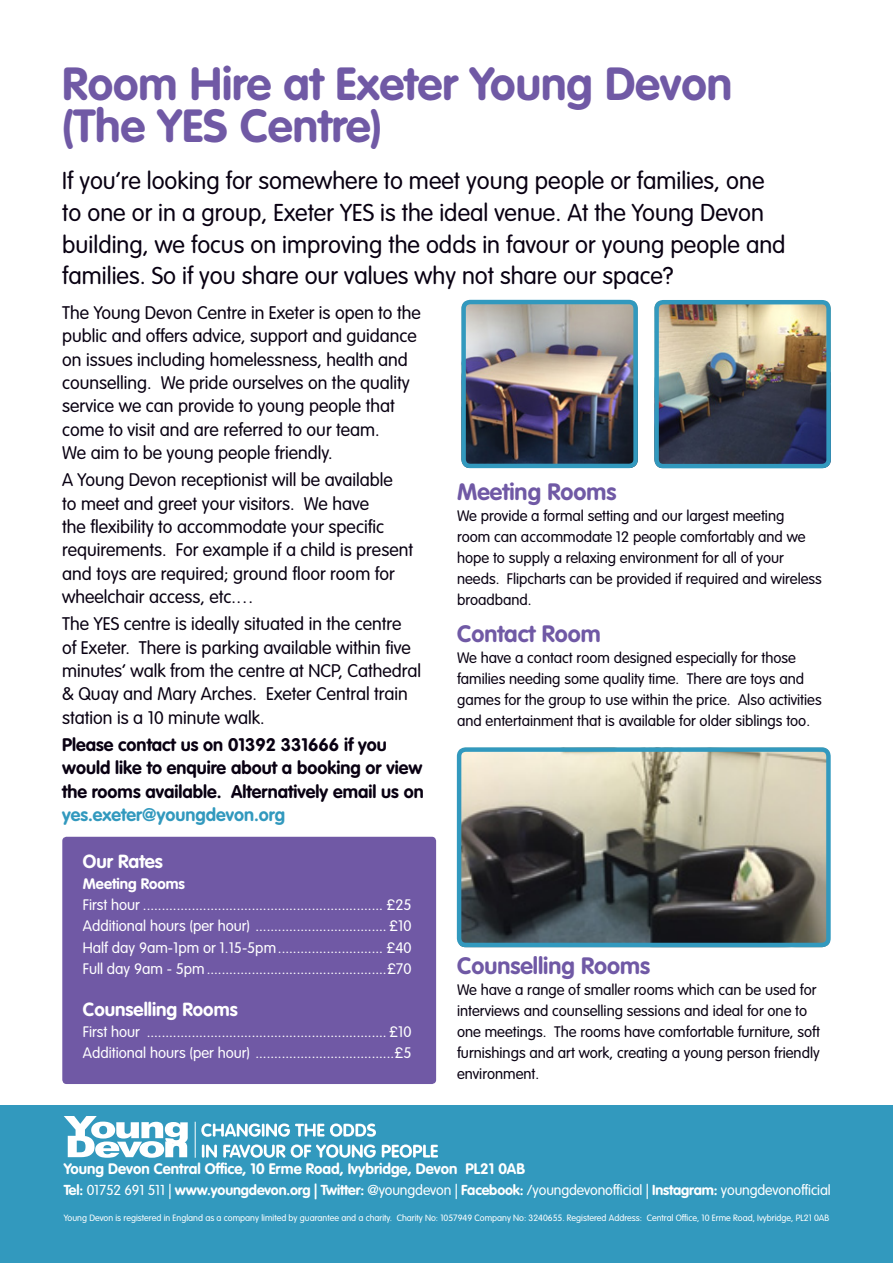
<style>
.page{position:relative;width:893px;height:1263px;background:#fff}
.page>*{position:absolute;margin:0;border:0;box-sizing:border-box;transform-origin:0 0}
.Heading_1{font:700 45.75px/42.2px "VAG Rounded Std";color:#7059a5}
.Base_Paragraph{font:300 24px/31.5px "VAG Rounded Std";color:#090012}
.Heading_4{font:700 23.4px "VAG Rounded Std";color:#7059a5}
.Heading_5{font:700 18.75px "VAG Rounded Std";color:#fff}
.Paragraph{font:300 18px/23.2px "VAG Rounded Std";color:#090012}
.Paragraph__Sign_Off{font:700 18px/23.2px "VAG Rounded Std";color:#090012}
.Paragraph-2{font:300 15px/21px "VAG Rounded Std";color:#090012}
.Items{font:300 15px "VAG Rounded Std";color:#fff}
.Heading_6{font:700 15px "VAG Rounded Std";color:#fff}
.t1{font:300 14.25px "VAG Rounded Std";letter-spacing:-.01em;color:#fff}
.t2{font:300 9px "VAG Rounded Std";color:#fff}
.s1{color:#3299be}
.s2{font-weight:700}
</style>
<div class="page">
<div style="left:0;top:1105px;width:893px;height:158px;background:#3299be"></div>
<svg style="left:202px;top:1144px;width:236px;height:14px"></svg>
<svg style="left:201px;top:1123px;width:175px;height:14px"></svg>
<svg style="left:64px;top:1116px;width:124px;height:42px"></svg>
<hr style="left:195px;top:1122px;width:1px;height:36px;background:#fff">
<div style="left:62px;top:837px;width:374px;height:247px;background:#7059a5;border-radius:4px"></div>
<img style="left:466px;top:305px;width:167px;height:158px">
<div style="left:461px;top:300px;width:177px;height:168px;border:4px solid #3299be;border-radius:7px"></div>
<img style="left:659px;top:305px;width:167px;height:158px">
<div style="left:654px;top:300px;width:177px;height:168px;border:4px solid #3299be;border-radius:7px"></div>
<img style="left:462px;top:752px;width:364px;height:190px">
<div style="left:457px;top:747px;width:374px;height:200px;border:4px solid #3299be;border-radius:7px"></div>
<p class="Heading_1" style="left:62px;top:65px;width:671px">Room Hire at Exeter Young Devon (The YES Centre)</p>
<p class="Base_Paragraph" style="left:62px;top:166px;width:725px">If you’re looking for somewhere to meet young people or families, one to one or in a group, Exeter YES is the ideal venue. At the Young Devon building, we focus on improving the odds in favour or young people and families. So if you share our values why not share our space?</p>
<p class="Paragraph" style="left:62px;top:302px;width:360px">The Young Devon Centre in Exeter is open to the public and offers advice, support and guidance on issues including homelessness, health and counselling. We pride ourselves on the quality service we can provide to young people that come to visit and are referred to our team.<br>We aim to be young people friendly.</p>
<p class="Paragraph" style="left:62px;top:469px;width:352px">A Young Devon receptionist will be available<br>to meet and greet your visitors. We have<br>the flexibility to accommodate your specific requirements. For example if a child is present and toys are required; ground floor room for wheelchair access, etc.…</p>
<p class="Paragraph" style="left:62px;top:613px;width:361px">The YES centre is ideally situated in the centre<br>of Exeter. There is parking available within five minutes’ walk from the centre at NCP, Cathedral &amp; Quay and Mary Arches. Exeter Central train station is a 10 minute walk.</p>
<p class="Paragraph__Sign_Off" style="left:62px;top:734px;width:363px">Please contact us on 01392 331666 if you would like to enquire about a booking or view the rooms available. Alternatively email us on <span class="s1">yes.exeter@youngdevon.org</span></p>
<p class="Heading_5" style="left:83px;top:851px;width:82px">Our Rates</p>
<p class="Heading_6" style="left:83px;top:875px;width:104px">Meeting Rooms</p>
<p class="Items" style="left:83px;top:896px;width:330px">First hour ................................................................ £25</p>
<p class="Items" style="left:83px;top:918px;width:330px">Additional hours (per hour) ................................... £10</p>
<p class="Items" style="left:83px;top:939px;width:330px">Half day 9am-1pm or 1.15-5pm............................ £40</p>
<p class="Items" style="left:83px;top:960px;width:330px">Full day 9am - 5pm................................................£70</p>
<p class="Heading_5" style="left:83px;top:998px;width:156px">Counselling Rooms</p>
<p class="Items" style="left:83px;top:1023px;width:330px">First hour ................................................................ £10</p>
<p class="Items" style="left:83px;top:1044px;width:330px">Additional hours (per hour) .....................................£5</p>
<p class="Heading_4" style="left:457px;top:478px;width:161px">Meeting Rooms</p>
<p class="Paragraph-2" style="left:457px;top:506px;width:366px">We provide a formal setting and our largest meeting<br>room can accommodate 12 people comfortably and we hope to supply a relaxing environment for all of your needs. Flipcharts can be provided if required and wireless broadband.</p>
<p class="Heading_4" style="left:457px;top:620px;width:145px">Contact Room</p>
<p class="Paragraph-2" style="left:457px;top:648px;width:366px">We have a contact room designed especially for those families needing some quality time. There are toys and games for the group to use within the price. Also activities and entertainment that is available for older siblings too.</p>
<p class="Heading_4" style="left:457px;top:951px;width:195px">Counselling Rooms</p>
<p class="Paragraph-2" style="left:457px;top:979px;width:364px">We have a range of smaller rooms which can be used for interviews and counselling sessions and ideal for one to one meetings. The rooms have comfortable furniture, soft furnishings and art work, creating a young person friendly environment.</p>
<p class="Heading_6" style="left:64px;top:1159px;width:463px">Young Devon Central Office, 10 Erme Road, Ivybridge, Devon PL21 0AB</p>
<p class="t1" style="left:64px;top:1181px;width:768px"><span class="s2">Tel:</span> 01752 691 511 | <span class="s2">www.youngdevon.org | Twitter:</span> @youngdevon | <span class="s2">Facebook:</span> /youngdevonofficial | <span class="s2">Instagram:</span> youngdevonofficial</p>
<p class="t2" style="left:64px;top:1212px;width:767px">Young Devon is registered in England as a company limited by guarantee and a charity. Charity No: 1057949 Company No: 3240655. Registered Address: Central Office, 10 Erme Road, Ivybridge, PL21 0AB</p>
</div>
